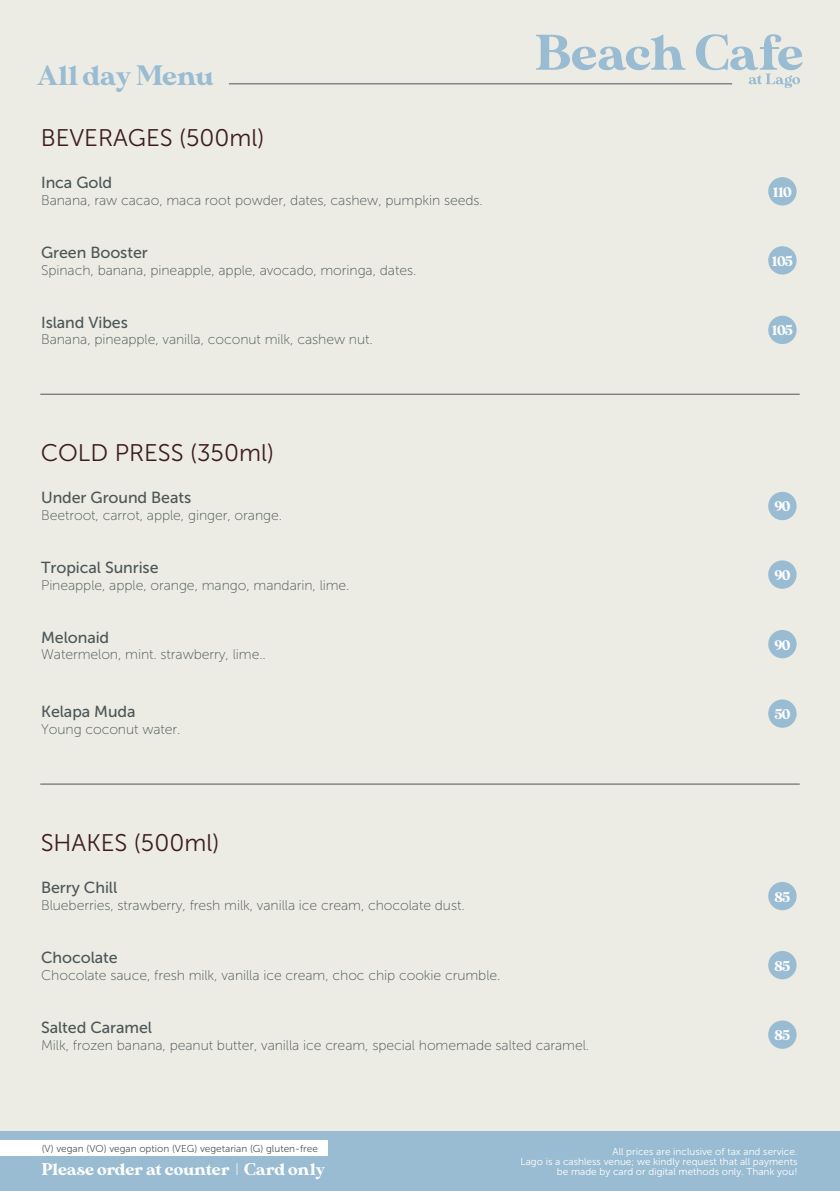
<style>
.page{position:relative;width:840px;height:1191px;background:#fff}
.page>*{position:absolute;margin:0;border:0;box-sizing:border-box;transform-origin:0 0}
.t1{font:28px "MADE Sunflower";letter-spacing:-.01em;color:#99bcd2}
.t2{font:24px "Museo Sans 300";color:#3d1d1d}
.t3{font:17px "MADE Sunflower";color:#fff}
.t4{font:16px "Museo Sans 500";letter-spacing:-.005em;color:#4d5759}
.t5{font:14px "Museo Sans 100";letter-spacing:-.005em;color:#4d5759}
.t6{font:14px "MADE Sunflower";letter-spacing:-.01em;color:#fff}
.t7{font:10px/10px "Museo Sans 300";color:#fff;text-align:right}
.t8{font:10px "Museo Sans 300";color:#4d5759}
</style>
<div class="page">
<div style="left:0;top:0;width:839px;height:1191px;background:#ecece4"></div>
<svg style="left:535px;top:34px;width:267px;height:54px"></svg>
<hr style="left:229px;top:83px;width:502px;height:1px;background:#4d5759">
<div style="left:0;top:1131px;width:839px;height:60px;background:#99bcd2"></div>
<div style="left:0;top:1140px;width:327px;height:15px;background:#fff"></div>
<div style="left:767px;top:560px;width:29px;height:29px;background:#99bcd2;border-radius:50%"></div>
<div style="left:767px;top:630px;width:29px;height:28px;background:#99bcd2;border-radius:50%"></div>
<div style="left:767px;top:699px;width:29px;height:29px;background:#99bcd2;border-radius:50%"></div>
<hr style="left:40px;top:394px;width:759px;height:1px;background:#4d5759">
<div style="left:767px;top:177px;width:29px;height:28px;background:#99bcd2;border-radius:50%"></div>
<div style="left:767px;top:246px;width:29px;height:28px;background:#99bcd2;border-radius:50%"></div>
<div style="left:767px;top:316px;width:29px;height:28px;background:#99bcd2;border-radius:50%"></div>
<div style="left:767px;top:492px;width:29px;height:28px;background:#99bcd2;border-radius:50%"></div>
<hr style="left:40px;top:783px;width:759px;height:1px;background:#4d5759">
<div style="left:767px;top:882px;width:29px;height:28px;background:#99bcd2;border-radius:50%"></div>
<div style="left:767px;top:951px;width:29px;height:28px;background:#99bcd2;border-radius:50%"></div>
<div style="left:767px;top:1020px;width:29px;height:28px;background:#99bcd2;border-radius:50%"></div>
<h1 class="t1" style="left:37px;top:59px;width:179px">All day Menu</h1>
<h2 class="t2" style="left:41px;top:125px;width:225px">BEVERAGES (500ml)</h2>
<p class="t4" style="left:41px;top:174px;width:72px">Inca Gold</p>
<p class="t5" style="left:41px;top:193px;width:443px">Banana, raw cacao, maca root powder, dates, cashew, pumpkin seeds.</p>
<p class="t4" style="left:41px;top:244px;width:108px">Green Booster</p>
<p class="t5" style="left:41px;top:262px;width:376px">Spinach, banana, pineapple, apple, avocado, moringa, dates.</p>
<p class="t4" style="left:41px;top:313px;width:88px">Island Vibes</p>
<p class="t5" style="left:41px;top:332px;width:333px">Banana, pineapple, vanilla, coconut milk, cashew nut.</p>
<h2 class="t2" style="left:41px;top:440px;width:234px">COLD PRESS (350ml)</h2>
<p class="t4" style="left:41px;top:489px;width:151px">Under Ground Beats</p>
<p class="t5" style="left:41px;top:508px;width:242px">Beetroot, carrot, apple, ginger, orange.</p>
<p class="t4" style="left:41px;top:559px;width:119px">Tropical Sunrise</p>
<p class="t5" style="left:41px;top:577px;width:310px">Pineapple, apple, orange, mango, mandarin, lime.</p>
<p class="t4" style="left:41px;top:628px;width:70px">Melonaid</p>
<p class="t5" style="left:41px;top:647px;width:226px">Watermelon, mint. strawberry, lime..</p>
<p class="t4" style="left:41px;top:703px;width:96px">Kelapa Muda</p>
<p class="t5" style="left:41px;top:721px;width:141px">Young coconut water.</p>
<h2 class="t2" style="left:41px;top:829px;width:180px">SHAKES (500ml)</h2>
<p class="t4" style="left:41px;top:879px;width:78px">Berry Chill</p>
<p class="t5" style="left:41px;top:898px;width:425px">Blueberries, strawberry, fresh milk, vanilla ice cream, chocolate dust.</p>
<p class="t4" style="left:41px;top:948px;width:78px">Chocolate</p>
<p class="t5" style="left:41px;top:967px;width:460px">Chocolate sauce, fresh milk, vanilla ice cream, choc chip cookie crumble.</p>
<p class="t4" style="left:41px;top:1018px;width:112px">Salted Caramel</p>
<p class="t5" style="left:41px;top:1037px;width:549px">Milk, frozen banana, peanut butter, vanilla ice cream, special homemade salted caramel.</p>
<p class="t6" style="left:772px;top:184px;width:20px">110</p>
<p class="t6" style="left:771px;top:253px;width:22px">105</p>
<p class="t6" style="left:771px;top:323px;width:22px">105</p>
<p class="t6" style="left:774px;top:499px;width:17px">90</p>
<p class="t6" style="left:774px;top:567px;width:17px">90</p>
<p class="t6" style="left:774px;top:637px;width:17px">90</p>
<p class="t6" style="left:774px;top:706px;width:17px">50</p>
<p class="t6" style="left:774px;top:889px;width:16px">85</p>
<p class="t6" style="left:774px;top:958px;width:16px">85</p>
<p class="t6" style="left:774px;top:1027px;width:16px">85</p>
<p class="t8" style="left:42px;top:1142px;width:277px">(V) vegan (VO) vegan option (VEG) vegetarian (G) gluten-free</p>
<p class="t3" style="left:41px;top:1159px;width:284px">Please order at counter | Card only</p>
<p class="t7" style="left:520px;top:1146px;width:278px">All prices are inclusive of tax and service.<br>Lago is a cashless venue; we kindly request that all payments be made by card or digital methods only. Thank you!</p>
</div>
